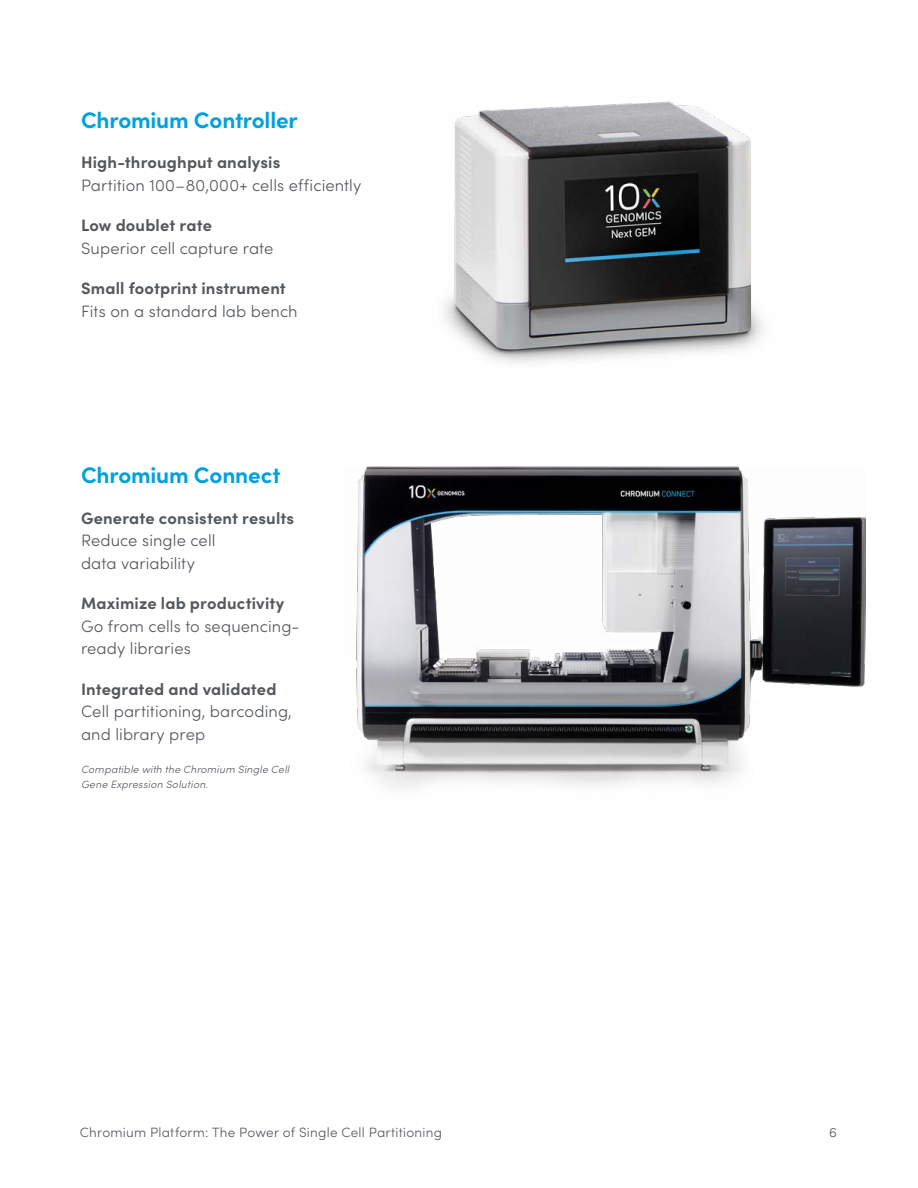
<style>
.page{position:relative;width:918px;height:1188px;background:#fff}
.page>*{position:absolute;margin:0;border:0;box-sizing:border-box;transform-origin:0 0}
.t1{font:700 22.5px "Sofia Pro";letter-spacing:-.01em;color:#00a1df}
.t2{font:300 16.5px/22.5px "Sofia Pro";letter-spacing:.005em;color:#525a60}
.t3{font:700 16.5px "Sofia Pro";letter-spacing:.01em;color:#525a60}
.t4{font:300 13.5px "Sofia Pro";letter-spacing:.02em;color:#525a60}
.t5{font:italic 300 10.5px/15px "Sofia Pro";letter-spacing:.025em;color:#525a60}
</style>
<div class="page">
<img style="left:445px;top:101px;width:318px;height:263px">
<img style="left:356px;top:466px;width:509px;height:323px">
<h1 class="t1" style="left:81px;top:103px;width:218px">Chromium Controller</h1>
<p class="t3" style="left:81px;top:150px;width:201px">High-throughput analysis</p>
<p class="t2" style="left:81px;top:173px;width:282px">Partition 100–80,000+ cells efficiently</p>
<p class="t3" style="left:81px;top:213px;width:133px">Low doublet rate</p>
<p class="t2" style="left:81px;top:236px;width:194px">Superior cell capture rate</p>
<p class="t3" style="left:81px;top:276px;width:206px">Small footprint instrument</p>
<p class="t2" style="left:81px;top:299px;width:218px">Fits on a standard lab bench</p>
<h1 class="t1" style="left:81px;top:458px;width:201px">Chromium Connect</h1>
<p class="t3" style="left:81px;top:505px;width:215px">Generate consistent results</p>
<p class="t2" style="left:81px;top:528px;width:136px">Reduce single cell data variability</p>
<p class="t3" style="left:81px;top:591px;width:205px">Maximize lab productivity</p>
<p class="t2" style="left:81px;top:614px;width:220px">Go from cells to sequencing&shy;ready libraries</p>
<p class="t3" style="left:81px;top:676px;width:197px">Integrated and validated</p>
<p class="t2" style="left:81px;top:699px;width:212px">Cell partitioning, barcoding, and library prep</p>
<p class="t5" style="left:81px;top:761px;width:210px">Compatible with the Chromium Single Cell<br>Gene Expression Solution.</p>
<p class="t4" style="left:80px;top:1122px;width:364px">Chromium Platform: The Power of Single Cell Partitioning</p>
<p class="t4" style="left:829px;top:1122px;width:9px">6</p>
</div>
